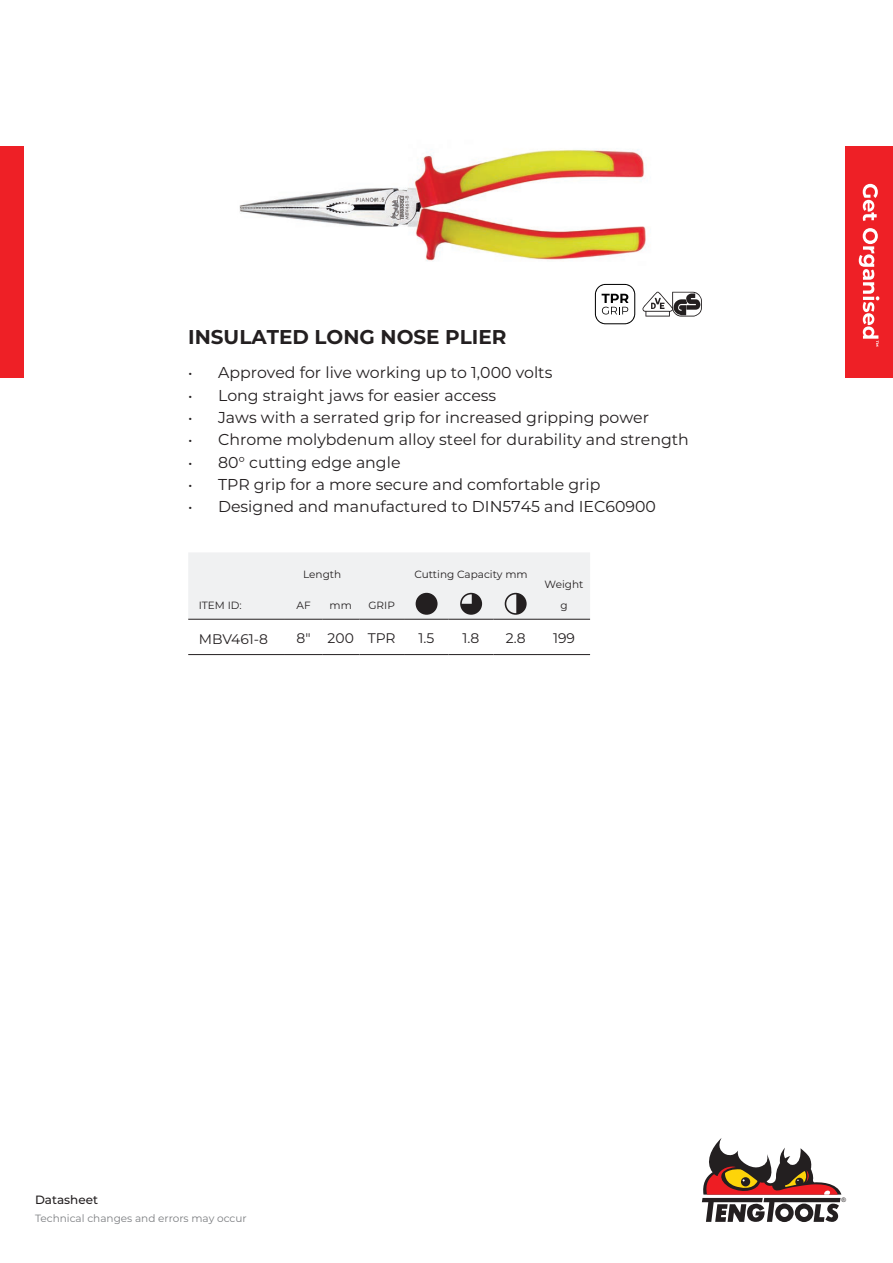
<style>
.page{position:relative;width:893px;height:1263px;background:#fff}
.page>*{position:absolute;margin:0;border:0;box-sizing:border-box;transform-origin:0 0}
.t1{font:700 19.95px "Montserrat";color:#231f20}
.t2{font:15.75px "Montserrat";color:#231f20}
.t3{font:13.95px "Montserrat";color:#231f20}
.t4{font:500 12px "Montserrat";color:#231f20}
.t5{font:10.5px "Montserrat";color:#231f20}
.t6{font:10.5px "Montserrat";color:#7c7e81}
.t7{font:6.15px "Arial";color:#231f20}
.s1{font-size:15px}
</style>
<div class="page">
<div style="left:845px;top:147px;width:48px;height:231px;background:#ee2026"></div>
<svg style="left:863px;top:184px;width:15px;height:37px"></svg>
<svg style="left:859px;top:228px;width:20px;height:118px"></svg>
<div style="left:0;top:147px;width:24px;height:231px;background:#ee2026"></div>
<svg style="left:702px;top:1138px;width:139px;height:84px"></svg>
<hr style="left:188px;top:619px;width:97px;height:1px;background:#231f20">
<hr style="left:285px;top:619px;width:37px;height:1px;background:#231f20">
<hr style="left:322px;top:619px;width:37px;height:1px;background:#231f20">
<hr style="left:359px;top:619px;width:45px;height:1px;background:#231f20">
<hr style="left:404px;top:619px;width:45px;height:1px;background:#231f20">
<hr style="left:449px;top:619px;width:44px;height:1px;background:#231f20">
<hr style="left:493px;top:619px;width:45px;height:1px;background:#231f20">
<hr style="left:538px;top:619px;width:52px;height:1px;background:#231f20">
<hr style="left:188px;top:654px;width:97px;height:1px;background:#231f20">
<hr style="left:285px;top:654px;width:37px;height:1px;background:#231f20">
<hr style="left:322px;top:654px;width:37px;height:1px;background:#231f20">
<hr style="left:359px;top:654px;width:45px;height:1px;background:#231f20">
<hr style="left:404px;top:654px;width:45px;height:1px;background:#231f20">
<hr style="left:449px;top:654px;width:44px;height:1px;background:#231f20">
<hr style="left:493px;top:654px;width:45px;height:1px;background:#231f20">
<hr style="left:538px;top:654px;width:52px;height:1px;background:#231f20">
<div style="left:188px;top:553px;width:402px;height:66px;background:#f0f1f2"></div>
<div style="left:505px;top:593px;width:22px;height:22px;border:2px solid #231f20;border-radius:50%"></div>
<svg style="left:595px;top:284px;width:40px;height:40px"></svg>
<svg style="left:642px;top:292px;width:60px;height:25px"></svg>
<img style="left:239px;top:149px;width:410px;height:112px">
<p class="t1" style="left:188px;top:323px;width:320px">INSULATED LONG NOSE PLIER</p>
<p class="t2" style="left:188px;top:362px;width:366px"><span class="s1">•</span> Approved for live working up to 1,000 volts</p>
<p class="t2" style="left:188px;top:384px;width:310px"><span class="s1">•</span> Long straight jaws for easier access</p>
<p class="t2" style="left:188px;top:406px;width:462px"><span class="s1">•</span> Jaws with a serrated grip for increased gripping power</p>
<p class="t2" style="left:188px;top:429px;width:502px"><span class="s1">•</span> Chrome molybdenum alloy steel for durability and strength</p>
<p class="t2" style="left:188px;top:451px;width:214px"><span class="s1">•</span> 80° cutting edge angle</p>
<p class="t2" style="left:188px;top:473px;width:414px"><span class="s1">•</span> TPR grip for a more secure and comfortable grip</p>
<p class="t2" style="left:188px;top:496px;width:469px"><span class="s1">•</span> Designed and manufactured to DIN5745 and IEC60900</p>
<p class="t5" style="left:199px;top:598px;width:45px">ITEM ID:</p>
<p class="t5" style="left:303px;top:567px;width:40px">Length</p>
<p class="t5" style="left:414px;top:567px;width:115px">Cutting Capacity mm</p>
<p class="t5" style="left:545px;top:577px;width:40px">Weight</p>
<p class="t5" style="left:368px;top:598px;width:28px">GRIP</p>
<p class="t5" style="left:296px;top:598px;width:16px">AF</p>
<p class="t5" style="left:330px;top:598px;width:24px">mm</p>
<p class="t5" style="left:560px;top:598px;width:9px">g</p>
<p class="t3" style="left:199px;top:629px;width:71px">MBV461-8</p>
<p class="t3" style="left:296px;top:629px;width:16px">8"</p>
<p class="t3" style="left:328px;top:629px;width:28px">200</p>
<p class="t3" style="left:368px;top:629px;width:29px">TPR</p>
<p class="t3" style="left:418px;top:629px;width:17px">1.5</p>
<p class="t3" style="left:462px;top:629px;width:18px">1.8</p>
<p class="t3" style="left:506px;top:629px;width:22px">2.8</p>
<p class="t3" style="left:553px;top:629px;width:23px">199</p>
<p class="t4" style="left:35px;top:1191px;width:65px">Datasheet</p>
<p class="t7" style="left:842px;top:1196px;width:6px">®</p>
<p class="t6" style="left:35px;top:1211px;width:213px">Technical changes and errors may occur</p>
</div>
